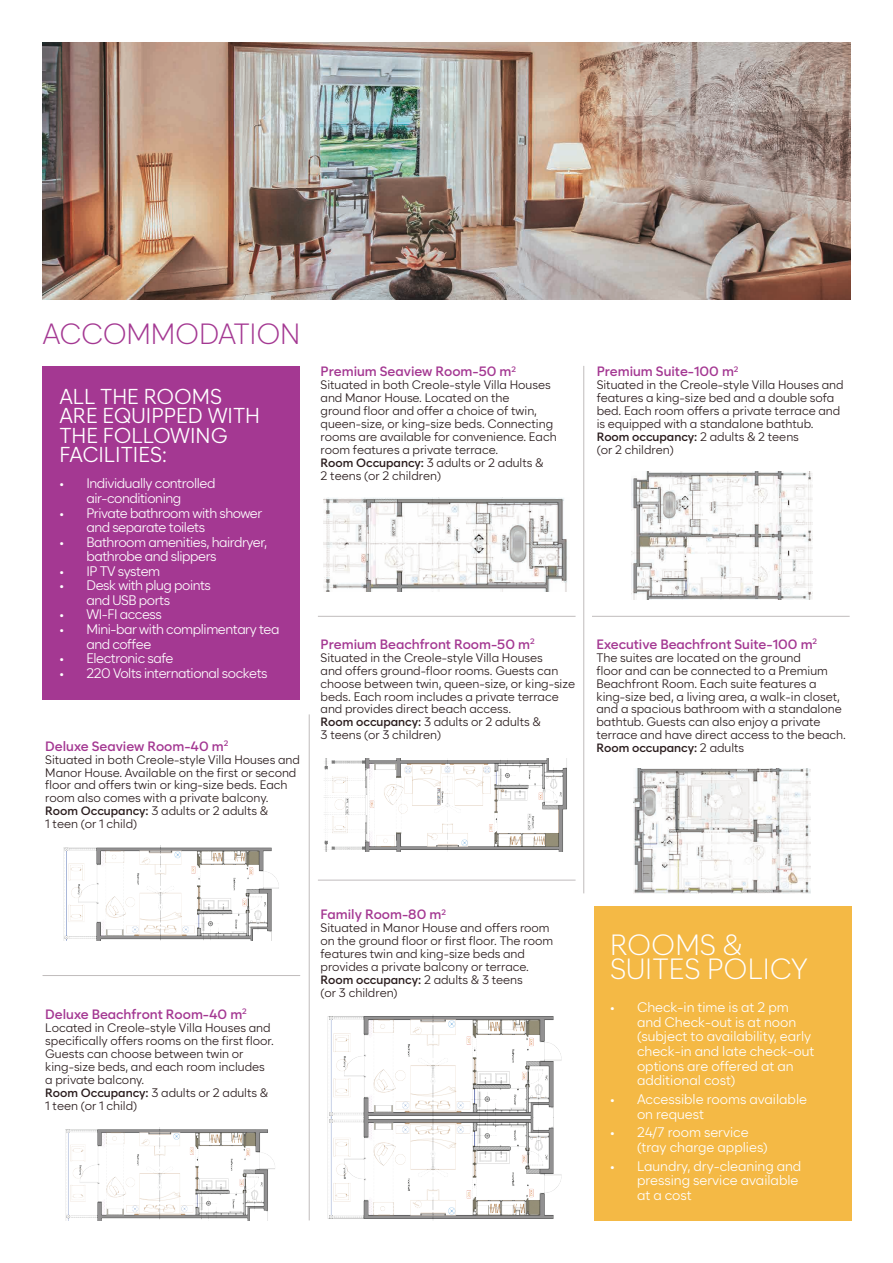
<style>
.page{position:relative;width:893px;height:1263px;background:#fff}
.page>*{position:absolute;margin:0;border:0;box-sizing:border-box;transform-origin:0 0}
.t1{font:300 28.5px/24.8px "Cadiz";color:#fff}
.t2{font:300 28.5px "Cadiz";letter-spacing:-.01em;color:#a43892}
.t3{font:21px/19.2px "Cadiz";color:#fff}
.t4{font:13.5px/14.5px "Cadiz";letter-spacing:-.03em;color:#fff}
.t5{font:13.5px/14.5px "Cadiz";color:#fff}
.t6{font:600 13.5px "Cadiz";color:#a43892}
.t7{font:12px/12.9px "Cadiz";color:#291b1c}
.s1{font-weight:600}
</style>
<div class="page">
<img style="left:43px;top:43px;width:807px;height:257px">
<div style="left:43px;top:366px;width:257px;height:334px;background:#a43892"></div>
<div style="left:594px;top:906px;width:258px;height:314px;background:#f4b945"></div>
<img style="left:327px;top:1015px;width:235px;height:205px">
<img style="left:63px;top:845px;width:216px;height:95px">
<img style="left:631px;top:471px;width:181px;height:128px">
<img style="left:633px;top:768px;width:177px;height:125px">
<img style="left:65px;top:1127px;width:210px;height:93px">
<img style="left:324px;top:497px;width:243px;height:94px">
<img style="left:324px;top:758px;width:243px;height:93px">
<hr style="left:318px;top:616px;width:258px;height:1px;background:#291b1c">
<hr style="left:318px;top:880px;width:258px;height:1px;background:#291b1c">
<hr style="left:592px;top:616px;width:258px;height:1px;background:#291b1c">
<hr style="left:43px;top:975px;width:257px;height:1px;background:#291b1c">
<hr style="left:583px;top:366px;width:1px;height:527px;background:#291b1c">
<hr style="left:309px;top:714px;width:1px;height:506px;background:#291b1c">
<h1 class="t2" style="left:43px;top:317px;width:259px">ACCOMMODATION</h1>
<h2 class="t3" style="left:59px;top:387px;width:202px">ALL THE ROOMS<br>ARE EQUIPPED WITH<br>THE FOLLOWING<br>FACILITIES:</h2>
<p class="t4" style="left:59px;top:476px;width:158px;text-align:center">• Individually controlled air-conditioning</p>
<p class="t4" style="left:86px;top:505px;width:177px;text-indent:-27px">• Private bathroom with shower and separate toilets</p>
<p class="t4" style="left:86px;top:534px;width:182px;text-indent:-27px">• Bathroom amenities, hairdryer, bathrobe and slippers</p>
<p class="t4" style="left:59px;top:564px;width:102px">• IP TV system</p>
<p class="t4" style="left:86px;top:578px;width:126px;text-indent:-27px">• Desk with plug points and USB ports</p>
<p class="t4" style="left:59px;top:607px;width:104px">• WI-FI access</p>
<p class="t4" style="left:86px;top:622px;width:195px;text-indent:-27px">• Mini-bar with complimentary tea and coffee</p>
<p class="t4" style="left:59px;top:651px;width:116px">• Electronic safe</p>
<p class="t4" style="left:59px;top:666px;width:210px">• 220 Volts international sockets</p>
<p class="t6" style="left:45px;top:738px;width:185px">Deluxe Seaview Room-40 m<sup>2</sup></p>
<p class="t7" style="left:45px;top:753px;width:256px">Situated in both Creole-style Villa Houses and Manor House. Available on the first or second floor and offers twin or king-size beds. Each room also comes with a private balcony.<br><span class="s1">Room Occupancy:</span> 3 adults or 2 adults &amp;<br>1 teen (or 1 child)</p>
<p class="t6" style="left:321px;top:363px;width:197px">Premium Seaview Room-50 m<sup>2</sup></p>
<p class="t7" style="left:321px;top:379px;width:238px">Situated in both Creole-style Villa Houses and Manor House. Located on the<br>ground floor and offer a choice of twin, queen-size, or king-size beds. Connecting rooms are available for convenience. Each room features a private terrace.<br><span class="s1">Room Occupancy:</span> 3 adults or 2 adults &amp;<br>2 teens (or 2 children)</p>
<p class="t6" style="left:597px;top:363px;width:143px">Premium Suite-100 m<sup>2</sup></p>
<p class="t7" style="left:597px;top:379px;width:248px">Situated in the Creole-style Villa Houses and features a king-size bed and a double sofa bed. Each room offers a private terrace and is equipped with a standalone bathtub.<br><span class="s1">Room occupancy:</span> 2 adults &amp; 2 teens<br>(or 2 children)</p>
<p class="t6" style="left:321px;top:636px;width:216px">Premium Beachfront Room-50 m<sup>2</sup></p>
<p class="t7" style="left:321px;top:651px;width:256px">Situated in the Creole-style Villa Houses<br>and offers ground-floor rooms. Guests can choose between twin, queen-size, or king-size beds. Each room includes a private terrace and provides direct beach access.<br><span class="s1">Room occupancy:</span> 3 adults or 2 adults &amp;<br>3 teens (or 3 children)</p>
<p class="t6" style="left:596px;top:636px;width:222px">Executive Beachfront Suite-100 m<sup>2</sup></p>
<p class="t7" style="left:596px;top:651px;width:251px">The suites are located on the ground<br>floor and can be connected to a Premium Beachfront Room. Each suite features a king-size bed, a living area, a walk-in closet, and a spacious bathroom with a standalone bathtub. Guests can also enjoy a private terrace and have direct access to the beach.<br><span class="s1">Room occupancy:</span> 2 adults</p>
<p class="t6" style="left:45px;top:1006px;width:203px">Deluxe Beachfront Room-40 m<sup>2</sup></p>
<p class="t7" style="left:45px;top:1021px;width:230px">Located in Creole-style Villa Houses and specifically offers rooms on the first floor.<br>Guests can choose between twin or king-size beds, and each room includes a private balcony.<br><span class="s1">Room Occupancy:</span> 3 adults or 2 adults &amp; 1 teen (or 1 child)</p>
<p class="t6" style="left:321px;top:906px;width:127px">Family Room-80 m<sup>2</sup></p>
<p class="t7" style="left:321px;top:922px;width:234px">Situated in Manor House and offers room on the ground floor or first floor. The room features twin and king-size beds and provides a private balcony or terrace.<br><span class="s1">Room occupancy:</span> 2 adults &amp; 3 teens<br>(or 3 children)</p>
<h1 class="t1" style="left:610px;top:932px;width:199px">ROOMS &amp;<br>SUITES POLICY</h1>
<p class="t5" style="left:637px;top:1000px;width:179px;text-indent:-27px">• Check-in time is at 2 pm and Check-out is at noon (subject to availability, early check-in and late check-out options are offered at an additional cost)</p>
<p class="t5" style="left:637px;top:1092px;width:172px;text-indent:-27px">• Accessible rooms available on request</p>
<p class="t5" style="left:637px;top:1125px;width:132px;text-indent:-27px">• 24/7 room service (tray charge applies)</p>
<p class="t5" style="left:637px;top:1158px;width:166px;text-indent:-27px">• Laundry, dry-cleaning and pressing service available at a cost</p>
</div>
